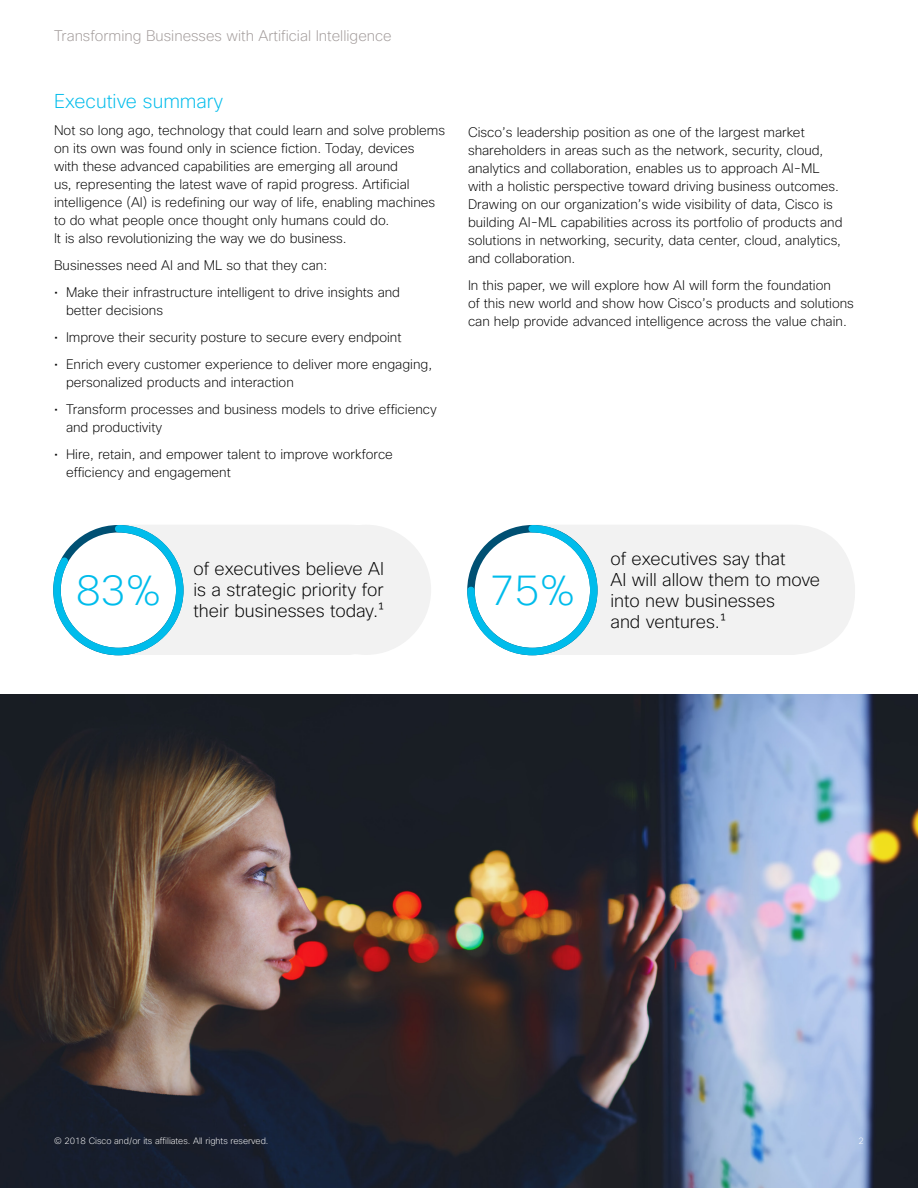
<style>
.page{position:relative;width:918px;height:1188px;background:#fff}
.page>*{position:absolute;margin:0;border:0;box-sizing:border-box;transform-origin:0 0}
.Body{font:200 42px "Cisco Sans";color:#00bceb}
.Header_2{font:200 19.5px "Cisco Sans";color:#00bceb}
.Body-2{font:200 18px/21px "Cisco Sans";color:#000;text-align:justify}
.t1{font:200 15px "Cisco Sans";color:#a29b9a}
.Body-3{font:200 13.5px/18px "Cisco Sans";color:#000}
.Body-4{font:200 9px "Cisco Sans";color:#fff}
</style>
<div class="page">
<div style="left:58px;top:525px;width:353px;height:130px;background:#f2f2f2;border-radius:63px"></div>
<div style="left:471px;top:525px;width:384px;height:130px;background:#f2f2f2;border-radius:63px"></div>
<div style="left:301px;top:525px;width:130px;height:130px;background:#f2f2f2;border-radius:50%"></div>
<svg style="left:53px;top:525px;width:131px;height:131px"></svg>
<img style="left:0;top:694px;width:918px;height:494px">
<svg style="left:467px;top:525px;width:131px;height:131px"></svg>
<p class="t1" style="left:54px;top:26px;width:339px">Transforming Businesses with Artificial Intelligence</p>
<p class="Header_2" style="left:54px;top:89px;width:171px">Executive summary</p>
<p class="Body-3" style="left:54px;top:122px;width:393px">Not so long ago, technology that could learn and solve problems on its own was found only in science fiction. Today, devices<br>with these advanced capabilities are emerging all around<br>us, representing the latest wave of rapid progress. Artificial intelligence (AI) is redefining our way of life, enabling machines to do what people once thought only humans could do.<br>It is also revolutionizing the way we do business.</p>
<p class="Body-3" style="left:54px;top:257px;width:275px">Businesses need AI and ML so that they can:</p>
<p class="Body-3" style="left:66px;top:284px;width:336px;text-indent:-12px">• Make their infrastructure intelligent to drive insights and better decisions</p>
<p class="Body-3" style="left:54px;top:329px;width:349px">• Improve their security posture to secure every endpoint</p>
<p class="Body-3" style="left:66px;top:356px;width:368px;text-indent:-12px">• Enrich every customer experience to deliver more engaging, personalized products and interaction</p>
<p class="Body-3" style="left:66px;top:401px;width:372px;text-indent:-12px">• Transform processes and business models to drive efficiency and productivity</p>
<p class="Body-3" style="left:66px;top:446px;width:329px;text-indent:-12px">• Hire, retain, and empower talent to improve workforce efficiency and engagement</p>
<p class="Body-3" style="left:468px;top:123px;width:376px">Cisco’s leadership position as one of the largest market shareholders in areas such as the network, security, cloud, analytics and collaboration, enables us to approach AI-ML with a holistic perspective toward driving business outcomes.<br>Drawing on our organization’s wide visibility of data, Cisco is building AI-ML capabilities across its portfolio of products and solutions in networking, security, data center, cloud, analytics, and collaboration.</p>
<p class="Body-3" style="left:468px;top:276px;width:387px">In this paper, we will explore how AI will form the foundation<br>of this new world and show how Cisco’s products and solutions can help provide advanced intelligence across the value chain.</p>
<p class="Body-2" style="left:194px;top:558px;width:192px">of executives believe AI is a strategic priority for their businesses today.¹</p>
<p class="Body-2" style="left:610px;top:548px;width:211px;text-align:left">of executives say that<br>AI will allow them to move into new businesses<br>and ventures.¹</p>
<p class="Body" style="left:76px;top:563px;width:87px">83%</p>
<p class="Body" style="left:490px;top:563px;width:87px">75%</p>
<p class="Body-4" style="left:54px;top:1135px;width:216px">© 2018 Cisco and/or its affiliates. All rights reserved.</p>
<p class="Body-4" style="left:859px;top:1135px;width:7px">2</p>
</div>
